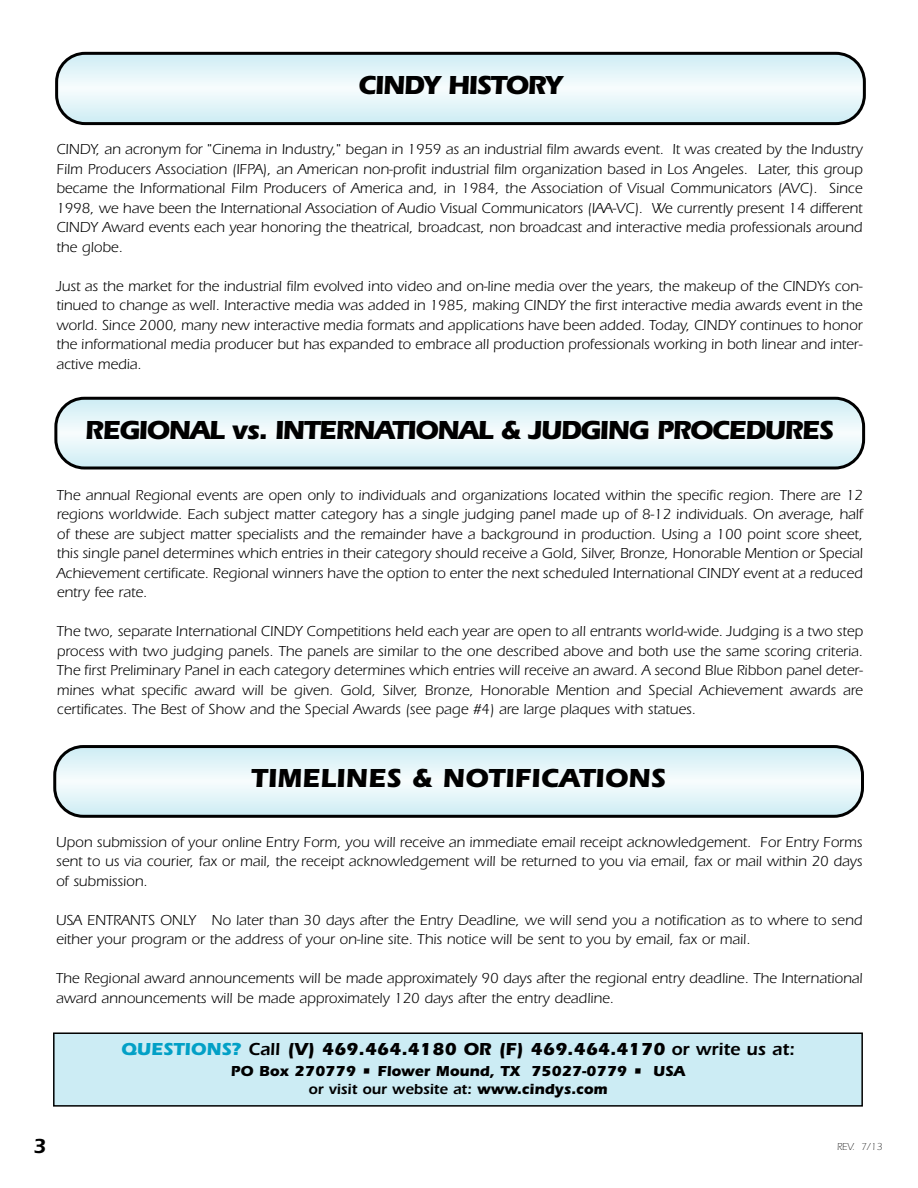
<style>
.page{position:relative;width:918px;height:1188px;background:#fff}
.page>*{position:absolute;margin:0;border:0;box-sizing:border-box;transform-origin:0 0}
.t1{font:700 27px "Itc Eras";letter-spacing:-.055em;color:#000}
.t2{font:700 27px "Itc Eras";color:#000}
.t3{font:600 21px "Itc Eras";color:#000}
.t4{font:700 18px "Itc Eras";color:#000}
.t5{font:15px/19.5px "Itc Eras";color:#000;text-align:justify}
.t6{font:700 15px/18px "Itc Eras";color:#000;text-align:center}
.t7{font:300 10.5px "Itc Eras";color:#000}
.s1{color:#02a0c6}
.s2{font-weight:600}
</style>
<div class="page">
<svg style="left:54px;top:397px;width:811px;height:73px"></svg>
<div style="left:54px;top:1033px;width:808px;height:73px;background:#ccecf4"></div>
<div style="left:53px;top:1032px;width:810px;height:75px;border:2px solid #000"></div>
<svg style="left:53px;top:745px;width:811px;height:73px"></svg>
<svg style="left:55px;top:52px;width:811px;height:73px"></svg>
<h1 class="t1" style="left:358px;top:75px;width:206px">CINDY HISTORY</h1>
<p class="t5" style="left:56px;top:141px;width:808px">CINDY, an acronym for "Cinema in Industry," began in 1959 as an industrial film awards event. It was created by the Industry Film Producers Association (IFPA), an American non-profit industrial film organization based in Los Angeles. Later, this group became the Informational Film Producers of America and, in 1984, the Association of Visual Communicators (AVC). Since 1998, we have been the International Association of Audio Visual Communicators (IAA-VC). We currently present 14 different CINDY Award events each year honoring the theatrical, broadcast, non broadcast and interactive media professionals around the globe.</p>
<p class="t5" style="left:56px;top:278px;width:808px">Just as the market for the industrial film evolved into video and on-line media over the years, the makeup of the CINDYs con&shy;tinued to change as well. Interactive media was added in 1985, making CINDY the first interactive media awards event in the world. Since 2000, many new interactive media formats and applications have been added. Today, CINDY continues to honor the informational media producer but has expanded to embrace all production professionals working in both linear and inter&shy;active media.</p>
<h1 class="t1" style="left:85px;top:420px;width:751px">REGIONAL vs. INTERNATIONAL &amp; JUDGING PROCEDURES</h1>
<p class="t5" style="left:57px;top:487px;width:808px">The annual Regional events are open only to individuals and organizations located within the specific region. There are 12 regions worldwide. Each subject matter category has a single judging panel made up of 8-12 individuals. On average, half of these are subject matter specialists and the remainder have a background in production. Using a 100 point score sheet, this single panel determines which entries in their category should receive a Gold, Silver, Bronze, Honorable Mention or Special Achievement certificate. Regional winners have the option to enter the next scheduled International CINDY event at a reduced entry fee rate.</p>
<p class="t5" style="left:57px;top:623px;width:808px">The two, separate International CINDY Competitions held each year are open to all entrants world-wide. Judging is a two step process with two judging panels. The panels are similar to the one described above and both use the same scoring criteria.<br>The first Preliminary Panel in each category determines which entries will receive an award. A second Blue Ribbon panel deter&shy;mines what specific award will be given. Gold, Silver, Bronze, Honorable Mention and Special Achievement awards are certificates. The Best of Show and the Special Awards (see page #4) are large plaques with statues.</p>
<h1 class="t2" style="left:251px;top:769px;width:416px">TIMELINES &amp; NOTIFICATIONS</h1>
<p class="t5" style="left:56px;top:834px;width:808px">Upon submission of your online Entry Form, you will receive an immediate email receipt acknowledgement. For Entry Forms sent to us via courier, fax or mail, the receipt acknowledgement will be returned to you via email, fax or mail within 20 days of submission.</p>
<p class="t5" style="left:56px;top:912px;width:808px">USA ENTRANTS ONLY No later than 30 days after the Entry Deadline, we will send you a notification as to where to send either your program or the address of your on-line site. This notice will be sent to you by email, fax or mail.</p>
<p class="t5" style="left:56px;top:970px;width:808px">The Regional award announcements will be made approximately 90 days after the regional entry deadline. The International award announcements will be made approximately 120 days after the entry deadline.</p>
<p class="t4" style="left:121px;top:1043px;width:675px"><span class="s1">QUESTIONS?</span> <span class="s2">Call</span> (V) 469.464.4180 OR (F) 469.464.4170 <span class="s2">or write us at:</span></p>
<p class="t6" style="left:231px;top:1064px;width:456px">PO Box 270779 • Flower Mound, TX 75027-0779 • USA <span class="s2">or visit our website at:</span> www.cindys.com</p>
<h2 class="t3" style="left:33px;top:1138px;width:15px">3</h2>
<p class="t7" style="left:837px;top:1143px;width:47px">REV. 7/13</p>
</div>
